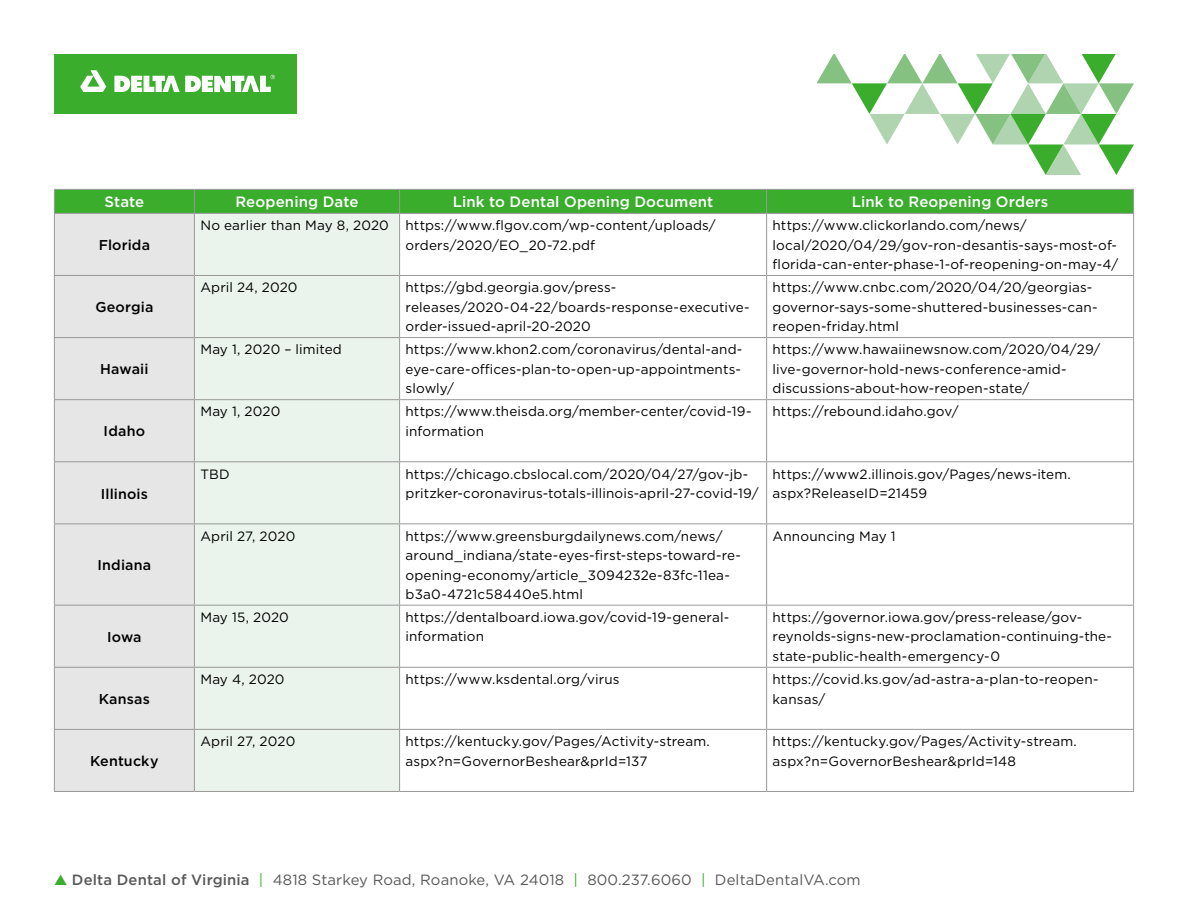
<style>
.page{position:relative;width:1188px;height:918px;background:#fff}
.page>*{position:absolute;margin:0;border:0;box-sizing:border-box;transform-origin:0 0}
.t1{font:500 15px "Gotham";letter-spacing:.01em;color:#fff}
.t2{font:14.85px "Gotham";letter-spacing:.01em;color:#595959}
.t3{font:500 14.25px "Gotham";letter-spacing:.01em;color:#000}
.t4{font:13.5px/19.5px "Gotham";letter-spacing:.01em;color:#000}
.s1{color:#3aad2c}
.s2{font-weight:500}
</style>
<div class="page">
<div style="left:54px;top:54px;width:243px;height:60px;background:#3aad2c"></div>
<svg style="left:80px;top:70px;width:26px;height:22px"></svg>
<svg style="left:114px;top:75px;width:161px;height:17px"></svg>
<svg style="left:816px;top:54px;width:318px;height:121px"></svg>
<div style="left:55px;top:214px;width:139px;height:577px;background:#e6e6e6"></div>
<div style="left:195px;top:214px;width:204px;height:577px;background:#eaf3ec"></div>
<svg style="left:54px;top:189px;width:1080px;height:24px;background:#3eac31"></svg>
<hr style="left:54px;top:213px;width:140px;height:1px;background:#999">
<hr style="left:54px;top:214px;width:1px;height:61px;background:#999">
<hr style="left:194px;top:213px;width:206px;height:1px;background:#999">
<hr style="left:194px;top:214px;width:1px;height:61px;background:#999">
<hr style="left:400px;top:213px;width:367px;height:1px;background:#999">
<hr style="left:399px;top:214px;width:1px;height:61px;background:#999">
<hr style="left:767px;top:213px;width:367px;height:1px;background:#999">
<hr style="left:766px;top:214px;width:1px;height:61px;background:#999">
<hr style="left:1133px;top:214px;width:1px;height:61px;background:#999">
<hr style="left:54px;top:275px;width:140px;height:1px;background:#999">
<hr style="left:54px;top:276px;width:1px;height:61px;background:#999">
<hr style="left:194px;top:275px;width:206px;height:1px;background:#999">
<hr style="left:194px;top:276px;width:1px;height:61px;background:#999">
<hr style="left:400px;top:275px;width:367px;height:1px;background:#999">
<hr style="left:399px;top:276px;width:1px;height:61px;background:#999">
<hr style="left:767px;top:275px;width:367px;height:1px;background:#999">
<hr style="left:766px;top:276px;width:1px;height:61px;background:#999">
<hr style="left:1133px;top:276px;width:1px;height:61px;background:#999">
<hr style="left:54px;top:337px;width:140px;height:1px;background:#999">
<hr style="left:54px;top:338px;width:1px;height:61px;background:#999">
<hr style="left:194px;top:337px;width:206px;height:1px;background:#999">
<hr style="left:194px;top:338px;width:1px;height:61px;background:#999">
<hr style="left:400px;top:337px;width:367px;height:1px;background:#999">
<hr style="left:399px;top:338px;width:1px;height:61px;background:#999">
<hr style="left:767px;top:337px;width:367px;height:1px;background:#999">
<hr style="left:766px;top:338px;width:1px;height:61px;background:#999">
<hr style="left:1133px;top:338px;width:1px;height:61px;background:#999">
<hr style="left:54px;top:399px;width:140px;height:1px;background:#999">
<hr style="left:54px;top:400px;width:1px;height:61px;background:#999">
<hr style="left:194px;top:399px;width:206px;height:1px;background:#999">
<hr style="left:194px;top:400px;width:1px;height:61px;background:#999">
<hr style="left:400px;top:399px;width:367px;height:1px;background:#999">
<hr style="left:399px;top:400px;width:1px;height:61px;background:#999">
<hr style="left:767px;top:399px;width:367px;height:1px;background:#999">
<hr style="left:766px;top:400px;width:1px;height:61px;background:#999">
<hr style="left:1133px;top:400px;width:1px;height:61px;background:#999">
<hr style="left:54px;top:461px;width:140px;height:1px;background:#999">
<hr style="left:54px;top:462px;width:1px;height:61px;background:#999">
<hr style="left:194px;top:461px;width:206px;height:1px;background:#999">
<hr style="left:194px;top:462px;width:1px;height:61px;background:#999">
<hr style="left:400px;top:461px;width:367px;height:1px;background:#999">
<hr style="left:399px;top:462px;width:1px;height:61px;background:#999">
<hr style="left:767px;top:461px;width:367px;height:1px;background:#999">
<hr style="left:766px;top:462px;width:1px;height:61px;background:#999">
<hr style="left:1133px;top:462px;width:1px;height:61px;background:#999">
<hr style="left:54px;top:523px;width:140px;height:1px;background:#999">
<hr style="left:54px;top:524px;width:1px;height:81px;background:#999">
<hr style="left:194px;top:523px;width:206px;height:1px;background:#999">
<hr style="left:194px;top:524px;width:1px;height:81px;background:#999">
<hr style="left:400px;top:523px;width:367px;height:1px;background:#999">
<hr style="left:399px;top:524px;width:1px;height:81px;background:#999">
<hr style="left:767px;top:523px;width:367px;height:1px;background:#999">
<hr style="left:766px;top:524px;width:1px;height:81px;background:#999">
<hr style="left:1133px;top:524px;width:1px;height:81px;background:#999">
<hr style="left:54px;top:605px;width:140px;height:1px;background:#999">
<hr style="left:54px;top:606px;width:1px;height:61px;background:#999">
<hr style="left:194px;top:605px;width:206px;height:1px;background:#999">
<hr style="left:194px;top:606px;width:1px;height:61px;background:#999">
<hr style="left:400px;top:605px;width:367px;height:1px;background:#999">
<hr style="left:399px;top:606px;width:1px;height:61px;background:#999">
<hr style="left:767px;top:605px;width:367px;height:1px;background:#999">
<hr style="left:766px;top:606px;width:1px;height:61px;background:#999">
<hr style="left:1133px;top:606px;width:1px;height:61px;background:#999">
<hr style="left:54px;top:667px;width:140px;height:1px;background:#999">
<hr style="left:54px;top:668px;width:1px;height:61px;background:#999">
<hr style="left:194px;top:667px;width:206px;height:1px;background:#999">
<hr style="left:194px;top:668px;width:1px;height:61px;background:#999">
<hr style="left:400px;top:667px;width:367px;height:1px;background:#999">
<hr style="left:399px;top:668px;width:1px;height:61px;background:#999">
<hr style="left:767px;top:667px;width:367px;height:1px;background:#999">
<hr style="left:766px;top:668px;width:1px;height:61px;background:#999">
<hr style="left:1133px;top:668px;width:1px;height:61px;background:#999">
<hr style="left:54px;top:729px;width:140px;height:1px;background:#999">
<hr style="left:54px;top:730px;width:1px;height:61px;background:#999">
<hr style="left:194px;top:729px;width:206px;height:1px;background:#999">
<hr style="left:194px;top:730px;width:1px;height:61px;background:#999">
<hr style="left:400px;top:729px;width:367px;height:1px;background:#999">
<hr style="left:399px;top:730px;width:1px;height:61px;background:#999">
<hr style="left:767px;top:729px;width:367px;height:1px;background:#999">
<hr style="left:766px;top:730px;width:1px;height:61px;background:#999">
<hr style="left:1133px;top:730px;width:1px;height:61px;background:#999">
<hr style="left:54px;top:791px;width:140px;height:1px;background:#999">
<hr style="left:194px;top:791px;width:206px;height:1px;background:#999">
<hr style="left:400px;top:791px;width:367px;height:1px;background:#999">
<hr style="left:767px;top:791px;width:367px;height:1px;background:#999">
<p class="t1" style="left:104px;top:192px;width:41px">State</p>
<p class="t1" style="left:235px;top:192px;width:125px">Reopening Date</p>
<p class="t1" style="left:453px;top:192px;width:262px">Link to Dental Opening Document</p>
<p class="t1" style="left:852px;top:192px;width:198px">Link to Reopening Orders</p>
<p class="t3" style="left:99px;top:236px;width:53px">Florida</p>
<p class="t4" style="left:406px;top:215px;width:312px;text-indent:-205px">No earlier than May 8, 2020 https://www.flgov.com/wp-content/uploads/ orders/2020/EO_20-72.pdf</p>
<p class="t4" style="left:773px;top:215px;width:347px">https://www.clickorlando.com/news/ local/2020/04/29/gov-ron-desantis-says-most-of&shy;florida-can-enter-phase-1-of-reopening-on-may-4/</p>
<p class="t3" style="left:95px;top:298px;width:60px">Georgia</p>
<p class="t3" style="left:100px;top:360px;width:50px">Hawaii</p>
<p class="t3" style="left:104px;top:422px;width:43px">Idaho</p>
<p class="t3" style="left:101px;top:484px;width:48px">Illinois</p>
<p class="t3" style="left:98px;top:556px;width:55px">Indiana</p>
<p class="t3" style="left:107px;top:628px;width:36px">Iowa</p>
<p class="t3" style="left:99px;top:690px;width:53px">Kansas</p>
<p class="t3" style="left:90px;top:752px;width:70px">Kentucky</p>
<p class="t4" style="left:200px;top:277px;width:99px">April 24, 2020</p>
<p class="t4" style="left:406px;top:277px;width:346px">https://gbd.georgia.gov/press&shy;releases/2020-04-22/boards-response-executive&shy;order-issued-april-20-2020</p>
<p class="t4" style="left:773px;top:277px;width:327px">https://www.cnbc.com/2020/04/20/georgias&shy;governor-says-some-shuttered-businesses-can&shy;reopen-friday.html</p>
<p class="t4" style="left:200px;top:340px;width:143px">May 1, 2020 – limited</p>
<p class="t4" style="left:406px;top:340px;width:338px;text-align:justify">https://www.khon2.com/coronavirus/dental-and&shy;eye-care-offices-plan-to-open-up-appointments&shy;slowly/</p>
<p class="t4" style="left:773px;top:340px;width:329px">https://www.hawaiinewsnow.com/2020/04/29/ live-governor-hold-news-conference-amid&shy;discussions-about-how-reopen-state/</p>
<p class="t4" style="left:200px;top:402px;width:82px">May 1, 2020</p>
<p class="t4" style="left:406px;top:402px;width:348px">https://www.theisda.org/member-center/covid-19- information</p>
<p class="t4" style="left:773px;top:402px;width:187px">https://rebound.idaho.gov/</p>
<p class="t4" style="left:200px;top:464px;width:31px">TBD</p>
<p class="t4" style="left:406px;top:464px;width:354px">https://chicago.cbslocal.com/2020/04/27/gov-jb&shy;pritzker-coronavirus-totals-illinois-april-27-covid-19/</p>
<p class="t4" style="left:773px;top:464px;width:300px">https://www2.illinois.gov/Pages/news-item. aspx?ReleaseID=21459</p>
<p class="t4" style="left:200px;top:526px;width:97px">April 27, 2020</p>
<p class="t4" style="left:406px;top:526px;width:337px">https://www.greensburgdailynews.com/news/ around_indiana/state-eyes-first-steps-toward-re&shy;opening-economy/article_3094232e-83fc-11ea&shy;b3a0-4721c58440e5.html</p>
<p class="t4" style="left:773px;top:526px;width:125px">Announcing May 1</p>
<p class="t4" style="left:200px;top:607px;width:90px">May 15, 2020</p>
<p class="t4" style="left:406px;top:607px;width:325px">https://dentalboard.iowa.gov/covid-19-general&shy;information</p>
<p class="t4" style="left:773px;top:607px;width:341px">https://governor.iowa.gov/press-release/gov&shy;reynolds-signs-new-proclamation-continuing-the&shy;state-public-health-emergency-0</p>
<p class="t4" style="left:200px;top:669px;width:86px">May 4, 2020</p>
<p class="t4" style="left:406px;top:669px;width:216px">https://www.ksdental.org/virus</p>
<p class="t4" style="left:773px;top:669px;width:327px">https://covid.ks.gov/ad-astra-a-plan-to-reopen&shy;kansas/</p>
<p class="t4" style="left:200px;top:731px;width:97px">April 27, 2020</p>
<p class="t4" style="left:406px;top:731px;width:306px">https://kentucky.gov/Pages/Activity-stream. aspx?n=GovernorBeshear&amp;prId=137</p>
<p class="t4" style="left:773px;top:731px;width:306px">https://kentucky.gov/Pages/Activity-stream. aspx?n=GovernorBeshear&amp;prId=148</p>
<p class="t2" style="left:54px;top:870px;width:808px"><span class="s1">▲</span> <span class="s2">Delta Dental of Virginia</span> <span class="s1">|</span> 4818 Starkey Road, Roanoke, VA 24018 <span class="s1">|</span> 800.237.6060 <span class="s1">|</span> DeltaDentalVA.com</p>
</div>
